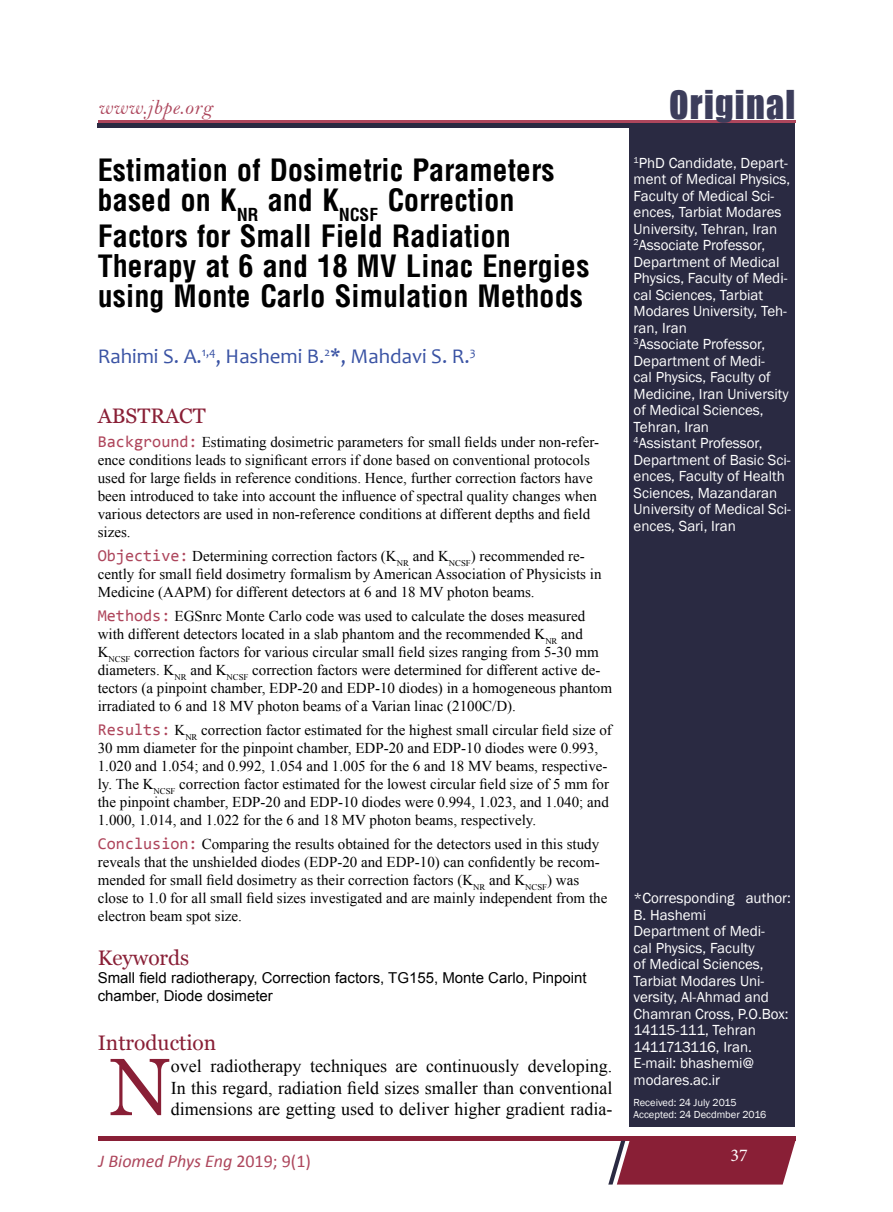
<style>
.page{position:relative;width:893px;height:1212px;background:#fff}
.page>*{position:absolute;margin:0;border:0;box-sizing:border-box;transform-origin:0 0}
.t1{font:77.85px "Century Schoolbook";color:#891f36}
.t2{font:40.5px "Billboard";letter-spacing:.03em;color:#3c3d5b}
.t3{font:700 30px/30px "Arena Condensed";color:#000}
.t4{font:21px "Candara";color:#3a53a4}
.t5{font:21px "Georgia";color:#891f36}
.t6{font:21px "Bell MT Italic";letter-spacing:.03em;color:#ad465c}
.t7{font:18px/21.6px "Times New Roman";color:#000;text-align:justify}
.t8{font:italic 18px "Calibri";color:#ad465c}
.t9{font:18px "Minion Pro";color:#fff}
.t10{font:15px/18px "Times New Roman";color:#000}
.t11{font:15px/16.5px "Franklin Gothic";color:#fff}
.t12{font:15px/18px "Arial";color:#000}
.t13{font:10.5px/12px "Franklin Gothic";color:#fff}
.s1{font-family:"Consolas";font-size:16.5px;color:#ae455b}
.s2{font-family:"Consolas";font-size:16.5px;color:#ad465c}
.s3{font-style:normal}
</style>
<div class="page">
<div style="left:98px;top:1136px;width:697px;height:5px;background:#891f36"></div>
<svg style="left:608px;top:1141px;width:187px;height:43px;background:#913348"></svg>
<hr style="left:98px;top:120px;width:698px;height:2px;background:#ad465c">
<div style="left:629px;top:126px;width:166px;height:1001px;background:#2a2a42"></div>
<div style="left:98px;top:123px;width:697px;height:5px;background:#2a2a42"></div>
<h3 class="t6" style="left:98px;top:94px;width:116px">www.jbpe.org</h3>
<h3 class="t3" style="left:98px;top:155px;width:458px">Estimation of Dosimetric Parameters based on K<sub>NR</sub> and K<sub>NCSF</sub> Correction</h3>
<h3 class="t3" style="left:98px;top:221px;width:493px">Factors for Small Field Radiation<br>Therapy at 6 and 18 MV Linac Energies using Monte Carlo Simulation Methods</h3>
<h3 class="t4" style="left:98px;top:342px;width:379px">Rahimi S. A.<sup>1,4</sup>, Hashemi B.<sup>2</sup>*, Mahdavi S. R.<sup>3</sup></h3>
<h3 class="t5" style="left:98px;top:403px;width:109px">ABSTRACT</h3>
<p class="t10" style="left:98px;top:433px;width:503px"><span class="s1">Background:</span> Estimating dosimetric parameters for small fields under non-refer&shy;ence conditions leads to significant errors if done based on conventional protocols used for large fields in reference conditions. Hence, further correction factors have been introduced to take into account the influence of spectral quality changes when various detectors are used in non-reference conditions at different depths and field sizes.</p>
<p class="t10" style="left:98px;top:547px;width:505px"><span class="s2">Objective:</span> Determining correction factors (K<sub>NR</sub> and K<sub>NCSF</sub>) recommended re&shy;cently for small field dosimetry formalism by American Association of Physicists in<br>Medicine (AAPM) for different detectors at 6 and 18 MV photon beams.</p>
<p class="t10" style="left:98px;top:607px;width:516px"><span class="s1">Methods:</span> EGSnrc Monte Carlo code was used to calculate the doses measured with different detectors located in a slab phantom and the recommended K<sub>NR</sub> and K<sub>NCSF</sub> correction factors for various circular small field sizes ranging from 5-30 mm diameters. K<sub>NR</sub> and K<sub>NCSF</sub> correction factors were determined for different active de&shy;tectors (a pinpoint chamber, EDP-20 and EDP-10 diodes) in a homogeneous phantom irradiated to 6 and 18 MV photon beams of a Varian linac (2100C/D).</p>
<p class="t10" style="left:98px;top:721px;width:516px"><span class="s1">Results:</span> K<sub>NR</sub> correction factor estimated for the highest small circular field size of 30 mm diameter for the pinpoint chamber, EDP-20 and EDP-10 diodes were 0.993, 1.020 and 1.054; and 0.992, 1.054 and 1.005 for the 6 and 18 MV beams, respective&shy;ly. The K<sub>NCSF</sub> correction factor estimated for the lowest circular field size of 5 mm for the pinpoint chamber, EDP-20 and EDP-10 diodes were 0.994, 1.023, and 1.040; and 1.000, 1.014, and 1.022 for the 6 and 18 MV photon beams, respectively.</p>
<p class="t10" style="left:98px;top:835px;width:511px"><span class="s1">Conclusion:</span> Comparing the results obtained for the detectors used in this study reveals that the unshielded diodes (EDP-20 and EDP-10) can confidently be recom&shy;mended for small field dosimetry as their correction factors (K<sub>NR</sub> and K<sub>NCSF</sub>) was close to 1.0 for all small field sizes investigated and are mainly independent from the electron beam spot size.</p>
<h3 class="t5" style="left:98px;top:945px;width:93px">Keywords</h3>
<p class="t12" style="left:98px;top:968px;width:490px">Small field radiotherapy, Correction factors, TG155, Monte Carlo, Pinpoint chamber, Diode dosimeter</p>
<h3 class="t5" style="left:98px;top:1030px;width:120px">Introduction</h3>
<h1 class="t1" style="left:107px;top:1038px;width:65px">N</h1>
<p class="t7" style="left:171px;top:1055px;width:443px">ovel radiotherapy techniques are continuously developing.<br>In this regard, radiation field sizes smaller than conventional dimensions are getting used to deliver higher gradient radia-</p>
<p class="t8" style="left:99px;top:1148px;width:214px">J Biomed Phys Eng <span class="s3">2019; 9(1)</span></p>
<h2 class="t2" style="left:669px;top:83px;width:128px">Original</h2>
<p class="t11" style="left:634px;top:155px;width:159px"><sup>1</sup>PhD Candidate, Depart&shy;ment of Medical Physics,<br>Faculty of Medical Sci&shy;ences, Tarbiat Modares<br>University, Tehran, Iran<br><sup>2</sup>Associate Professor,<br>Department of Medical<br>Physics, Faculty of Medi&shy;cal Sciences, Tarbiat<br>Modares University, Teh&shy;ran, Iran<br><sup>3</sup>Associate Professor,<br>Department of Medi-<br>cal Physics, Faculty of<br>Medicine, Iran University of Medical Sciences,<br>Tehran, Iran<br><sup>4</sup>Assistant Professor,<br>Department of Basic Sci&shy;ences, Faculty of Health<br>Sciences, Mazandaran<br>University of Medical Sci&shy;ences, Sari, Iran</p>
<p class="t11" style="left:634px;top:890px;width:159px">*Corresponding author:<br>B. Hashemi<br>Department of Medi-<br>cal Physics, Faculty<br>of Medical Sciences,<br>Tarbiat Modares Uni&shy;versity, Al-Ahmad and<br>Chamran Cross, P.O.Box:<br>14115-111, Tehran<br>1411713116, Iran.<br>E-mail: bhashemi@ modares.ac.ir</p>
<p class="t13" style="left:634px;top:1096px;width:134px">Received: 24 July 2015<br>Accepted: 24 Decdmber 2016</p>
<p class="t9" style="left:730px;top:1143px;width:19px">37</p>
</div>
